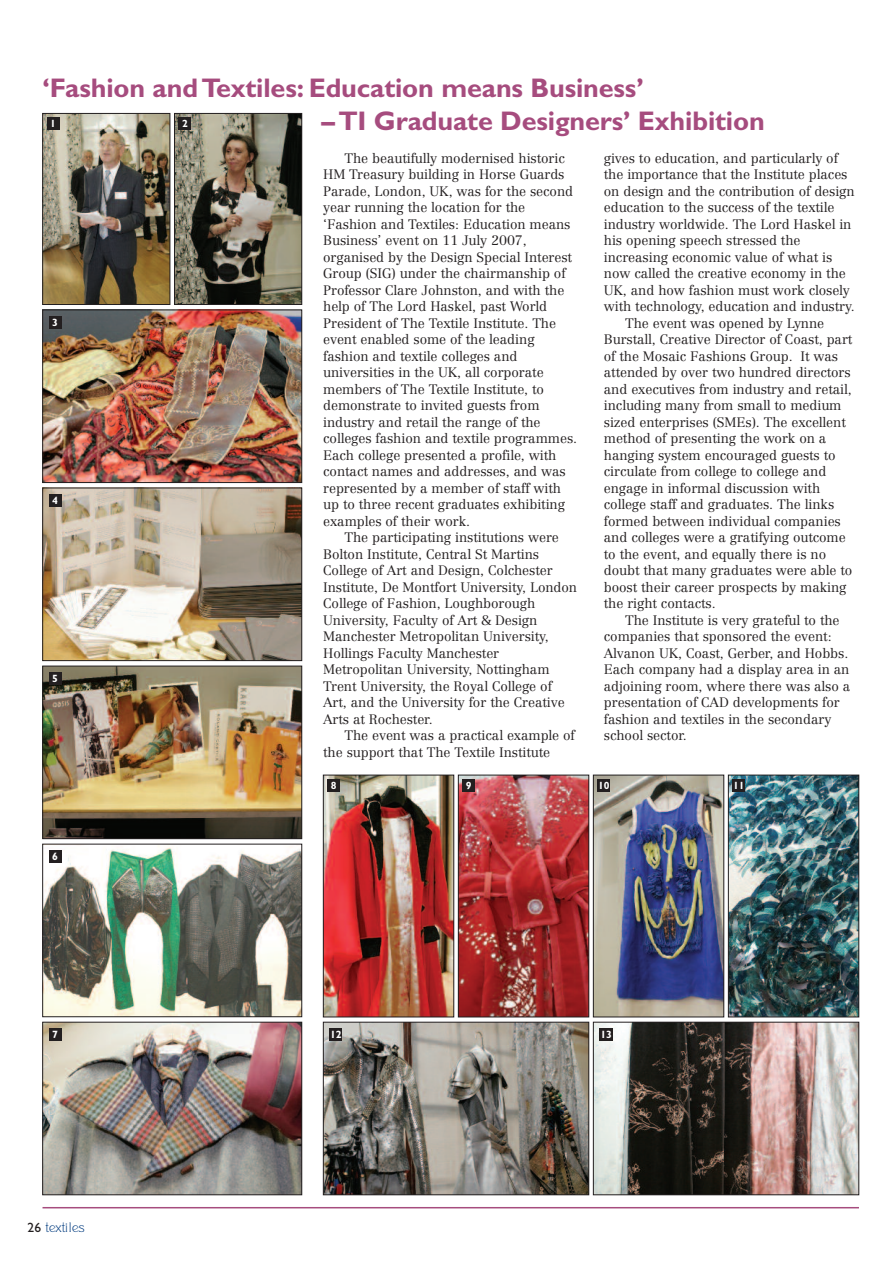
<style>
.page{position:relative;width:893px;height:1263px;background:#fff}
.page>*{position:absolute;margin:0;border:0;box-sizing:border-box;transform-origin:0 0}
.t1{font:700 27px/33px "Gill Sans";letter-spacing:-.005em;color:#a64c7e}
.t2{font:300 13.5px/16.5px "Centennial LT";letter-spacing:-.005em;color:#231f20}
.t3{font:13.5px "Grafiko";letter-spacing:-.035em;color:#013b7f}
.t4{font:700 10.65px "Gill Sans";color:#fff}
.t5{font:700 10.5px "Gill Sans";color:#fff}
.s1{font-family:"Gill Sans";color:#231f20}
</style>
<div class="page">
<hr style="left:43px;top:1207px;width:816px;height:1px;background:#a64c7e">
<img style="left:325px;top:777px;width:127px;height:238px">
<div style="left:323px;top:775px;width:131px;height:242px;border:1px solid #231f20"></div>
<img style="left:460px;top:777px;width:127px;height:238px">
<div style="left:458px;top:775px;width:131px;height:242px;border:1px solid #231f20"></div>
<img style="left:595px;top:777px;width:127px;height:238px">
<div style="left:593px;top:775px;width:131px;height:242px;border:1px solid #231f20"></div>
<img style="left:730px;top:777px;width:127px;height:238px">
<div style="left:728px;top:775px;width:131px;height:242px;border:1px solid #231f20"></div>
<img style="left:45px;top:490px;width:255px;height:169px">
<div style="left:43px;top:488px;width:259px;height:173px;border:1px solid #231f20"></div>
<img style="left:45px;top:668px;width:255px;height:169px">
<div style="left:43px;top:666px;width:259px;height:173px;border:1px solid #231f20"></div>
<img style="left:45px;top:846px;width:255px;height:169px">
<div style="left:43px;top:844px;width:259px;height:173px;border:1px solid #231f20"></div>
<img style="left:45px;top:1024px;width:255px;height:169px">
<div style="left:43px;top:1022px;width:259px;height:173px;border:1px solid #231f20"></div>
<div style="left:49px;top:672px;width:13px;height:13px;background:#231f20"></div>
<div style="left:327px;top:779px;width:13px;height:13px;background:#231f20"></div>
<div style="left:462px;top:779px;width:13px;height:13px;background:#231f20"></div>
<div style="left:597px;top:779px;width:13px;height:13px;background:#231f20"></div>
<div style="left:732px;top:779px;width:13px;height:13px;background:#231f20"></div>
<div style="left:49px;top:850px;width:13px;height:13px;background:#231f20"></div>
<div style="left:49px;top:1028px;width:13px;height:13px;background:#231f20"></div>
<img style="left:595px;top:1024px;width:262px;height:169px">
<div style="left:593px;top:1022px;width:266px;height:173px;border:1px solid #231f20"></div>
<div style="left:600px;top:1028px;width:13px;height:13px;background:#231f20"></div>
<img style="left:325px;top:1024px;width:262px;height:169px">
<div style="left:323px;top:1022px;width:266px;height:173px;border:1px solid #231f20"></div>
<div style="left:329px;top:1028px;width:13px;height:13px;background:#231f20"></div>
<div style="left:49px;top:494px;width:13px;height:13px;background:#231f20"></div>
<img style="left:45px;top:312px;width:255px;height:169px">
<div style="left:43px;top:310px;width:259px;height:173px;border:1px solid #231f20"></div>
<div style="left:49px;top:316px;width:13px;height:13px;background:#231f20"></div>
<img style="left:45px;top:115px;width:123px;height:188px">
<div style="left:43px;top:113px;width:127px;height:192px;border:1px solid #231f20"></div>
<img style="left:176px;top:115px;width:124px;height:188px">
<div style="left:174px;top:113px;width:128px;height:192px;border:1px solid #231f20"></div>
<div style="left:47px;top:118px;width:13px;height:12px;background:#231f20"></div>
<div style="left:179px;top:118px;width:12px;height:12px;background:#231f20"></div>
<h1 class="t1" style="left:322px;top:74px;width:445px;text-indent:-279px">‘Fashion andTextiles: Education means Business’<br>–TI Graduate Designers’ Exhibition</h1>
<p class="t5" style="left:50px;top:120px;width:7px">1</p>
<p class="t5" style="left:182px;top:120px;width:7px">2</p>
<p class="t4" style="left:52px;top:318px;width:7px">3</p>
<p class="t4" style="left:52px;top:496px;width:7px">4</p>
<p class="t5" style="left:52px;top:674px;width:7px">5</p>
<p class="t4" style="left:52px;top:852px;width:7px">6</p>
<p class="t2" style="left:323px;top:151px;width:255px;text-indent:21px">The beautifully modernised historic HM Treasury building in Horse Guards Parade, London, UK, was for the second year running the location for the ‘Fashion and Textiles: Education means Business’ event on 11 July 2007, organised by the Design Special Interest Group (SIG) under the chairmanship of Professor Clare Johnston, and with the help of The Lord Haskel, past World President of The Textile Institute. The event enabled some of the leading fashion and textile colleges and universities in the UK, all corporate members of The Textile Institute, to demonstrate to invited guests from industry and retail the range of the colleges fashion and textile programmes.<br>Each college presented a profile, with contact names and addresses, and was represented by a member of staff with up to three recent graduates exhibiting examples of their work.</p>
<p class="t2" style="left:323px;top:530px;width:256px;text-indent:21px">The participating institutions were Bolton Institute, Central St Martins College of Art and Design, Colchester Institute, De Montfort University, London College of Fashion, Loughborough University, Faculty of Art &amp; Design Manchester Metropolitan University, Hollings Faculty Manchester Metropolitan University, Nottingham Trent University, the Royal College of Art, and the University for the Creative Arts at Rochester.</p>
<p class="t2" style="left:323px;top:728px;width:253px;text-indent:21px">The event was a practical example of the support that The Textile Institute</p>
<p class="t2" style="left:604px;top:151px;width:236px">gives to education, and particularly of</p>
<p class="t2" style="left:604px;top:167px;width:245px">the importance that the Institute places</p>
<p class="t2" style="left:604px;top:184px;width:252px">on design and the contribution of design</p>
<p class="t2" style="left:604px;top:200px;width:232px">education to the success of the textile</p>
<p class="t2" style="left:604px;top:217px;width:249px">industry worldwide. The Lord Haskel in</p>
<p class="t2" style="left:604px;top:233px;width:198px">his opening speech stressed the</p>
<p class="t2" style="left:604px;top:250px;width:230px">increasing economic value of what is</p>
<p class="t2" style="left:604px;top:266px;width:244px">now called the creative economy in the</p>
<p class="t2" style="left:604px;top:283px;width:248px">UK, and how fashion must work closely</p>
<p class="t2" style="left:604px;top:299px;width:252px">with technology, education and industry.</p>
<p class="t2" style="left:625px;top:316px;width:201px">The event was opened by Lynne</p>
<p class="t2" style="left:604px;top:332px;width:250px">Burstall, Creative Director of Coast, part</p>
<p class="t2" style="left:604px;top:349px;width:236px">of the Mosaic Fashions Group. It was</p>
<p class="t2" style="left:604px;top:365px;width:248px">attended by over two hundred directors</p>
<p class="t2" style="left:604px;top:382px;width:250px">and executives from industry and retail,</p>
<p class="t2" style="left:604px;top:398px;width:239px">including many from small to medium</p>
<p class="t2" style="left:604px;top:415px;width:244px">sized enterprises (SMEs). The excellent</p>
<p class="t2" style="left:604px;top:431px;width:224px">method of presenting the work on a</p>
<p class="t2" style="left:604px;top:448px;width:233px">hanging system encouraged guests to</p>
<p class="t2" style="left:604px;top:464px;width:224px">circulate from college to college and</p>
<p class="t2" style="left:604px;top:481px;width:218px">engage in informal discussion with</p>
<p class="t2" style="left:604px;top:497px;width:232px">college staff and graduates. The links</p>
<p class="t2" style="left:604px;top:514px;width:239px">formed between individual companies</p>
<p class="t2" style="left:604px;top:530px;width:243px">and colleges were a gratifying outcome</p>
<p class="t2" style="left:604px;top:547px;width:224px">to the event, and equally there is no</p>
<p class="t2" style="left:604px;top:563px;width:250px">doubt that many graduates were able to</p>
<p class="t2" style="left:604px;top:580px;width:244px">boost their career prospects by making</p>
<p class="t2" style="left:604px;top:596px;width:113px">the right contacts.</p>
<p class="t2" style="left:625px;top:613px;width:216px">The Institute is very grateful to the</p>
<p class="t2" style="left:604px;top:629px;width:229px">companies that sponsored the event:</p>
<p class="t2" style="left:604px;top:646px;width:246px">Alvanon UK, Coast, Gerber, and Hobbs.</p>
<p class="t2" style="left:604px;top:662px;width:247px">Each company had a display area in an</p>
<p class="t2" style="left:604px;top:679px;width:248px">adjoining room, where there was also a</p>
<p class="t2" style="left:604px;top:695px;width:238px">presentation of CAD developments for</p>
<p class="t2" style="left:604px;top:712px;width:229px">fashion and textiles in the secondary</p>
<p class="t2" style="left:604px;top:728px;width:85px">school sector.</p>
<p class="t5" style="left:331px;top:781px;width:7px">8</p>
<p class="t5" style="left:466px;top:781px;width:7px">9</p>
<p class="t5" style="left:598px;top:781px;width:13px">10</p>
<p class="t5" style="left:733px;top:781px;width:13px">11</p>
<p class="t4" style="left:52px;top:1030px;width:7px">7</p>
<p class="t4" style="left:330px;top:1030px;width:13px">12</p>
<p class="t4" style="left:600px;top:1030px;width:13px">13</p>
<p class="t3" style="left:28px;top:1222px;width:59px"><span class="s1">26</span> textiles</p>
</div>
